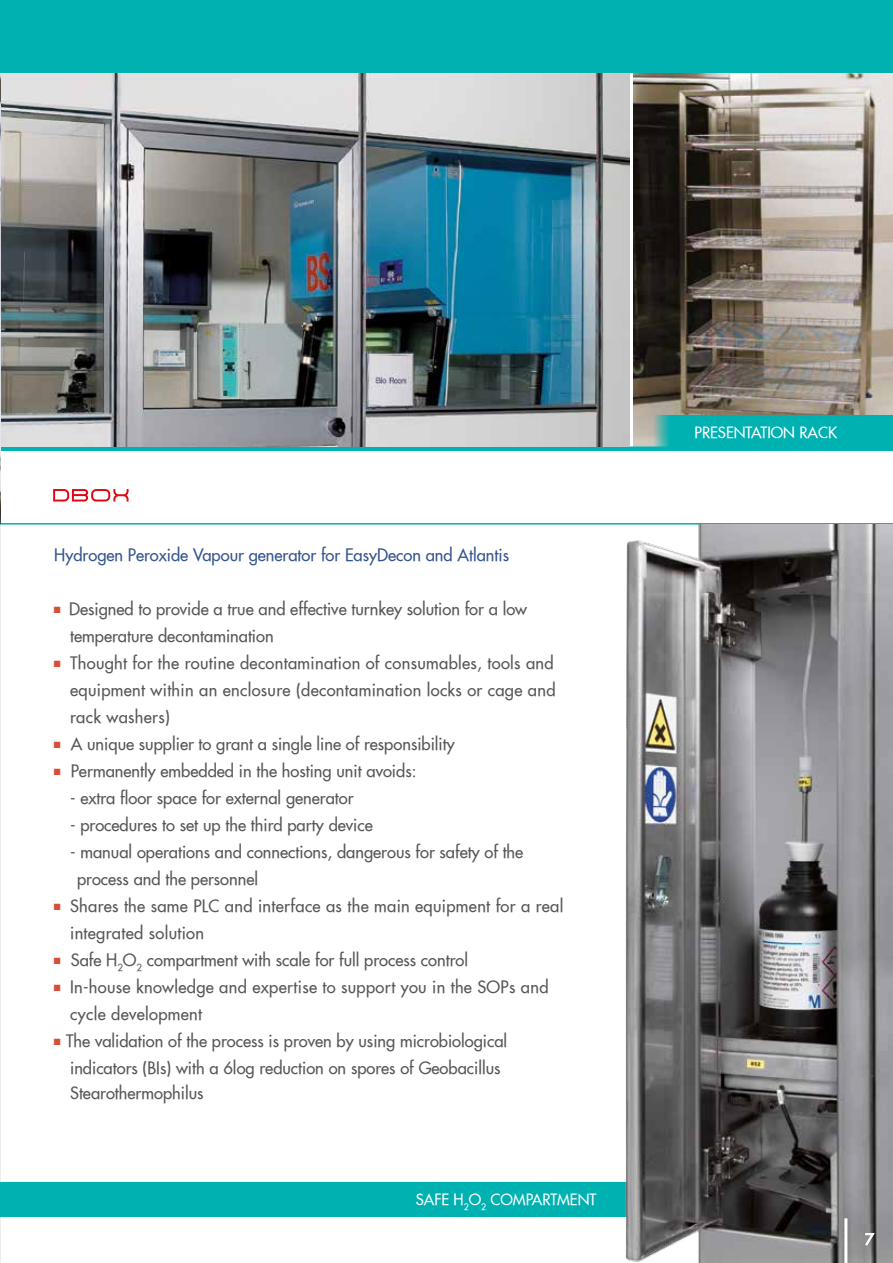
<style>
.page{position:relative;width:893px;height:1263px;background:#fff}
.page>*{position:absolute;margin:0;border:0;box-sizing:border-box;transform-origin:0 0}
.t1{font:16.5px/27px "Futura Extended";color:#575756}
.t2{font:16.5px/27px "Futura Extended";letter-spacing:.02em;color:#575756}
.t3{font:16.5px "Futura Extended";color:#35558d}
.t4{font:15px "Futura Extended";color:#fff}
.s1{font-family:"Book Antiqua";font-size:13.5px;color:#d74f38}
</style>
<div class="page">
<img style="left:634px;top:72px;width:259px;height:374px">
<hr style="left:0;top:527px;width:1px;height:736px;background:#ededed">
<svg style="left:53px;top:489px;width:76px;height:12px"></svg>
<div style="left:0;top:446px;width:893px;height:5px;background:#00b1b1"></div>
<hr style="left:0;top:523px;width:893px;height:1px;background:#00b1b1">
<img style="left:1px;top:72px;width:628px;height:374px">
<div style="left:0;top:1182px;width:733px;height:34px;background:#00b1b1"></div>
<img style="left:517px;top:524px;width:376px;height:739px">
<svg style="left:865px;top:1233px;width:10px;height:13px"></svg>
<hr style="left:844px;top:1218px;width:3px;height:45px;background:#fff">
<img style="left:0;top:72px;width:1px;height:451px">
<div style="left:0;top:0;width:893px;height:72px;background:#00b1b1"></div>
<div style="left:648px;top:415px;width:245px;height:35px;background:#00b1b1"></div>
<p class="t3" style="left:54px;top:544px;width:456px">Hydrogen Peroxide Vapour generator for EasyDecon and Atlantis</p>
<p class="t1" style="left:70px;top:595px;width:458px;text-indent:-17px"><span class="s1">■</span> Designed to provide a true and effective turnkey solution for a low temperature decontamination</p>
<p class="t1" style="left:70px;top:649px;width:487px;text-align:justify;text-indent:-17px"><span class="s1">■</span> Thought for the routine decontamination of consumables, tools and equipment within an enclosure (decontamination locks or cage and rack washers)</p>
<p class="t1" style="left:53px;top:730px;width:403px"><span class="s1">■</span> A unique supplier to grant a single line of responsibility</p>
<p class="t1" style="left:53px;top:757px;width:365px"><span class="s1">■</span> Permanently embedded in the hosting unit avoids:</p>
<p class="t1" style="left:70px;top:784px;width:285px">- extra floor space for external generator</p>
<p class="t1" style="left:70px;top:811px;width:304px">- procedures to set up the third party device</p>
<p class="t1" style="left:77px;top:838px;width:448px;text-indent:-7px">- manual operations and connections, dangerous for safety of the process and the personnel</p>
<p class="t2" style="left:70px;top:892px;width:495px;text-indent:-17px"><span class="s1">■</span> Shares the same PLC and interface as the main equipment for a real integrated solution</p>
<p class="t1" style="left:53px;top:946px;width:416px"><span class="s1">■</span> Safe H<sub>2</sub>O<sub>2</sub> compartment with scale for full process control</p>
<p class="t2" style="left:70px;top:973px;width:480px;text-indent:-17px"><span class="s1">■</span> In-house knowledge and expertise to support you in the SOPs and cycle development</p>
<p class="t1" style="left:70px;top:1027px;width:439px;text-indent:-17px"><span class="s1">■</span> The validation of the process is proven by using microbiological indicators (BIs) with a 6log reduction on spores of Geobacillus</p>
<p class="t1" style="left:70px;top:1080px;width:135px">Stearothermophilus</p>
<p class="t4" style="left:416px;top:1189px;width:182px">SAFE H<sub>2</sub>O<sub>2</sub> COMPARTMENT</p>
<p class="t4" style="left:695px;top:423px;width:144px">PRESENTATION RACK</p>
<p class="t4" style="left:865px;top:1229px;width:10px">7</p>
</div>
